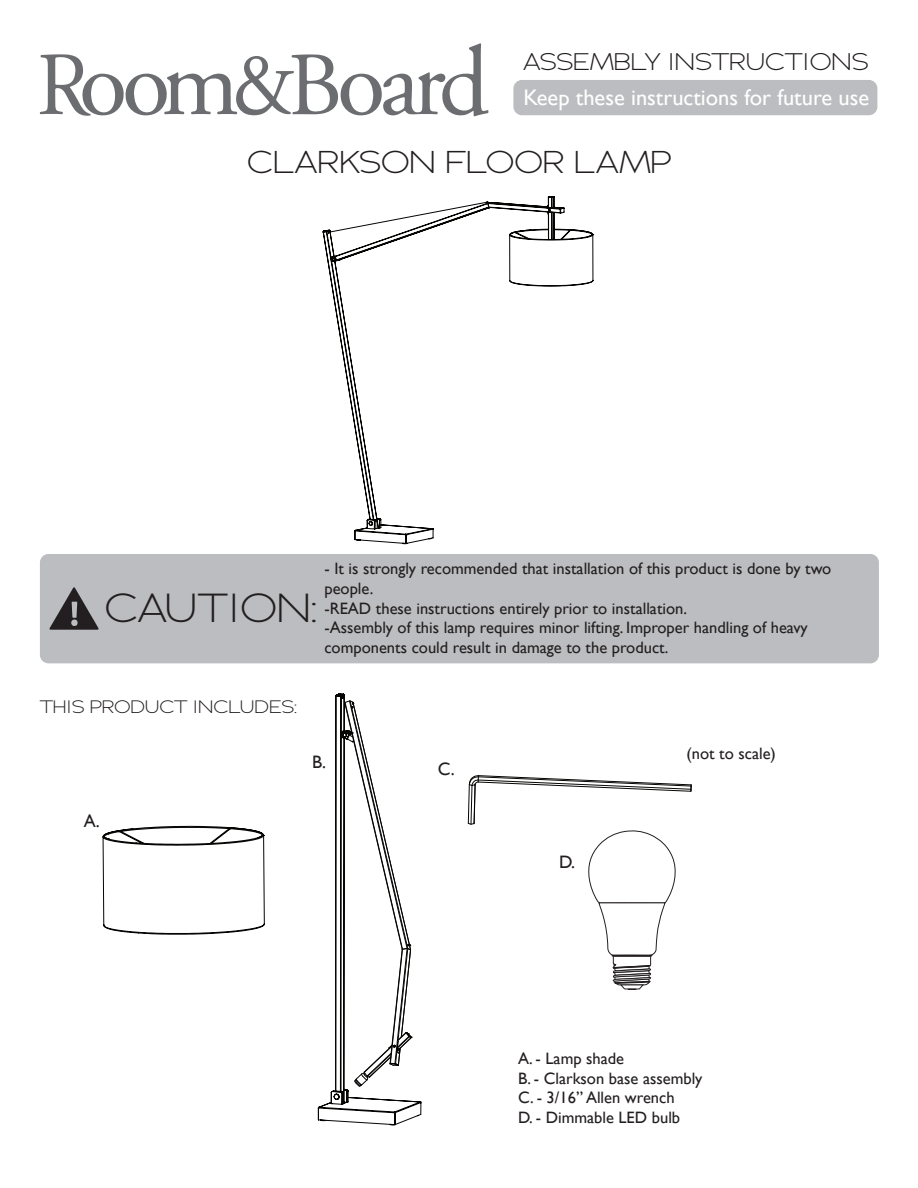
<style>
.page{position:relative;width:918px;height:1188px;background:#fff}
.page>*{position:absolute;margin:0;border:0;box-sizing:border-box;transform-origin:0 0}
.t1{font:300 40.5px "Adrianna Extended";color:#231f20}
.t2{font:300 31.5px "Adrianna Extended";color:#231f20}
.t3{font:300 24px "Adrianna Extended";color:#231f20}
.t4{font:22.5px "Gill Sans";color:#fff}
.t5{font:300 18px "Adrianna Extended";color:#231f20}
.t6{font:18px "Gill Sans";color:#231f20}
.t7{font:16.5px/19.8px "Gill Sans";color:#231f20}
</style>
<div class="page">
<svg style="left:40px;top:43px;width:448px;height:74px"></svg>
<div style="left:513px;top:80px;width:364px;height:35px;background:#bcbdc0;border-radius:9px"></div>
<div style="left:40px;top:554px;width:839px;height:109px;background:#bcbdc0;border-radius:9px"></div>
<svg style="left:49px;top:587px;width:50px;height:43px"></svg>
<svg style="left:323px;top:196px;width:270px;height:348px"></svg>
<svg style="left:328px;top:202px;width:160px;height:31px"></svg>
<svg style="left:103px;top:826px;width:162px;height:109px"></svg>
<svg style="left:318px;top:693px;width:103px;height:432px"></svg>
<svg style="left:344px;top:700px;width:68px;height:387px"></svg>
<svg style="left:467px;top:775px;width:225px;height:215px"></svg>
<h3 class="t3" style="left:523px;top:47px;width:347px">ASSEMBLY INSTRUCTIONS</h3>
<h3 class="t4" style="left:523px;top:84px;width:347px">Keep these instructions for future use</h3>
<h2 class="t2" style="left:247px;top:142px;width:427px">CLARKSON FLOOR LAMP</h2>
<h1 class="t1" style="left:105px;top:583px;width:214px">CAUTION:</h1>
<p class="t7" style="left:324px;top:559px;width:509px">- It is strongly recommended that installation of this product is done by two people.<br>-READ these instructions entirely prior to installation.<br>-Assembly of this lamp requires minor lifting. Improper handling of heavy components could result in damage to the product.</p>
<p class="t5" style="left:40px;top:695px;width:259px">THIS PRODUCT INCLUDES:</p>
<p class="t6" style="left:84px;top:811px;width:17px">A.</p>
<p class="t6" style="left:312px;top:752px;width:16px">B.</p>
<p class="t6" style="left:438px;top:758px;width:19px">C.</p>
<p class="t6" style="left:559px;top:851px;width:18px">D.</p>
<p class="t7" style="left:687px;top:744px;width:91px">(not to scale)</p>
<p class="t7" style="left:518px;top:1049px;width:186px">A. - Lamp shade<br>B. - Clarkson base assembly<br>C. - 3/16” Allen wrench<br>D. - Dimmable LED bulb</p>
</div>
